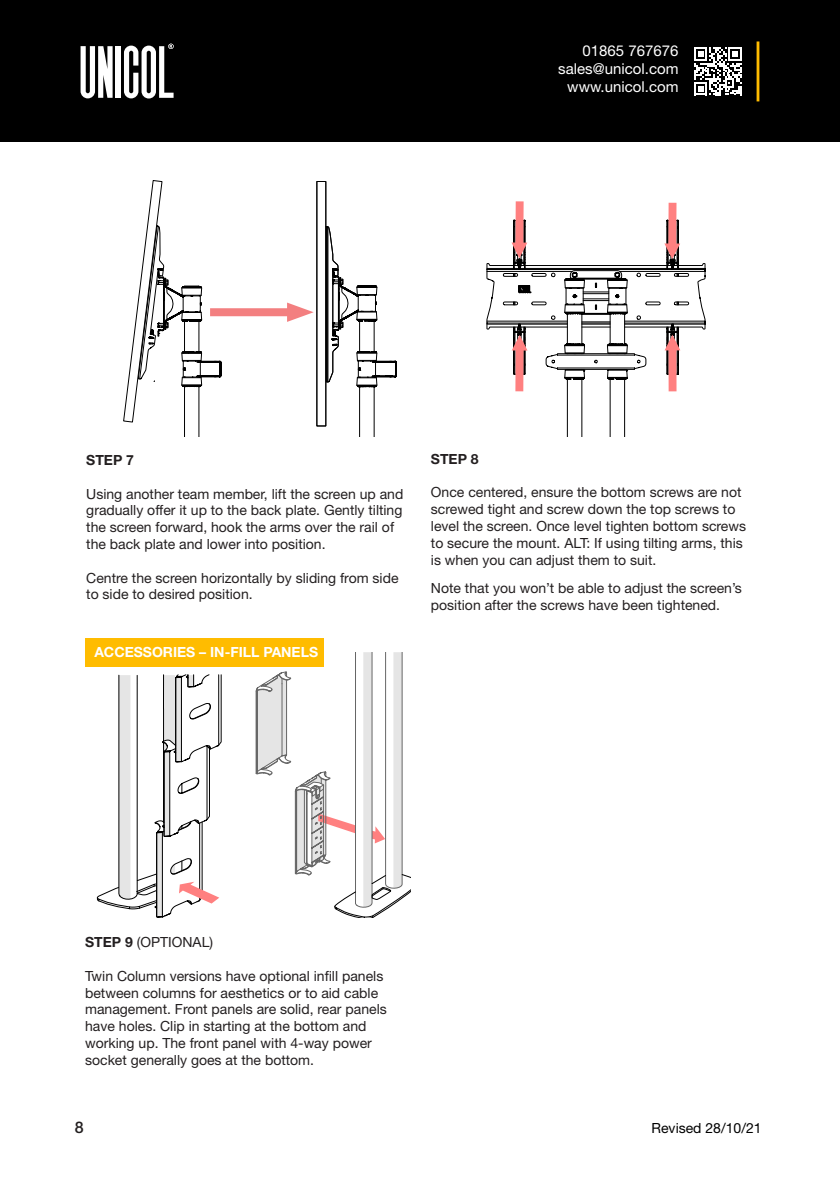
<style>
.page{position:relative;width:840px;height:1191px;background:#fff}
.page>*{position:absolute;margin:0;border:0;box-sizing:border-box;transform-origin:0 0}
.t1{font:500 16px "Helvetica Neue";color:#231f20}
.t2{font:15px/18px "Helvetica Neue";color:#fff;text-align:right}
.t3{font:14px/16.8px "Helvetica Neue";color:#231f20}
.t4{font:700 14px "Helvetica Neue";color:#fff}
.t5{font:14px "Helvetica Neue";color:#000}
.t6{font:700 14px "Helvetica Neue";color:#231f20}
.s1{font-weight:700}
</style>
<div class="page">
<div style="left:0;top:0;width:839px;height:142px;background:#000"></div>
<svg style="left:124px;top:44px;width:49px;height:54px"></svg>
<div style="left:116px;top:46px;width:5px;height:52px;background:#fff"></div>
<svg style="left:80px;top:46px;width:32px;height:52px"></svg>
<hr style="left:756px;top:41px;width:3px;height:60px;background:#ffbc00">
<svg style="left:694px;top:47px;width:47px;height:48px"></svg>
<svg style="left:486px;top:201px;width:218px;height:235px"></svg>
<svg style="left:97px;top:674px;width:124px;height:243px"></svg>
<svg style="left:255px;top:652px;width:155px;height:265px"></svg>
<div style="left:85px;top:638px;width:238px;height:28px;background:#ffbc00"></div>
<svg style="left:326px;top:226px;width:70px;height:210px"></svg>
<div style="left:316px;top:181px;width:10px;height:245px;border:1px solid #000"></div>
<svg style="left:123px;top:180px;width:98px;height:256px"></svg>
<div style="left:210px;top:308px;width:87px;height:8px;background:#f37f80"></div>
<svg style="left:287px;top:302px;width:26px;height:20px"></svg>
<p class="t2" style="left:558px;top:41px;width:122px">01865 767676 sales@unicol.com www.unicol.com</p>
<p class="t6" style="left:86px;top:451px;width:49px">STEP 7</p>
<p class="t3" style="left:86px;top:485px;width:318px">Using another team member, lift the screen up and</p>
<p class="t3" style="left:86px;top:502px;width:317px">gradually offer it up to the back plate. Gently tilting</p>
<p class="t3" style="left:86px;top:519px;width:309px">the screen forward, hook the arms over the rail of</p>
<p class="t3" style="left:86px;top:535px;width:241px">the back plate and lower into position.</p>
<p class="t3" style="left:86px;top:569px;width:313px">Centre the screen horizontally by sliding from side</p>
<p class="t3" style="left:86px;top:586px;width:168px">to side to desired position.</p>
<p class="t4" style="left:94px;top:643px;width:225px">ACCESSORIES – IN-FILL PANELS</p>
<p class="t6" style="left:430px;top:450px;width:49px">STEP 8</p>
<p class="t3" style="left:430px;top:484px;width:312px">Once centered, ensure the bottom screws are not</p>
<p class="t3" style="left:430px;top:501px;width:306px">screwed tight and screw down the top screws to</p>
<p class="t3" style="left:430px;top:517px;width:316px">level the screen. Once level tighten bottom screws</p>
<p class="t3" style="left:430px;top:534px;width:313px">to secure the mount. ALT: If using tilting arms, this</p>
<p class="t3" style="left:430px;top:551px;width:227px">is when you can adjust them to suit.</p>
<p class="t3" style="left:430px;top:580px;width:312px">Note that you won’t be able to adjust the screen’s</p>
<p class="t3" style="left:430px;top:597px;width:290px">position after the screws have been tightened.</p>
<p class="t3" style="left:85px;top:933px;width:129px"><span class="s1">STEP 9</span> (OPTIONAL)</p>
<p class="t3" style="left:85px;top:967px;width:303px">Twin Column versions have optional infill panels between columns for aesthetics or to aid cable management. Front panels are solid, rear panels have holes. Clip in starting at the bottom and working up. The front panel with 4-way power socket generally goes at the bottom.</p>
<p class="t1" style="left:75px;top:1118px;width:10px">8</p>
<p class="t5" style="left:651px;top:1120px;width:111px">Revised 28/10/21</p>
</div>
